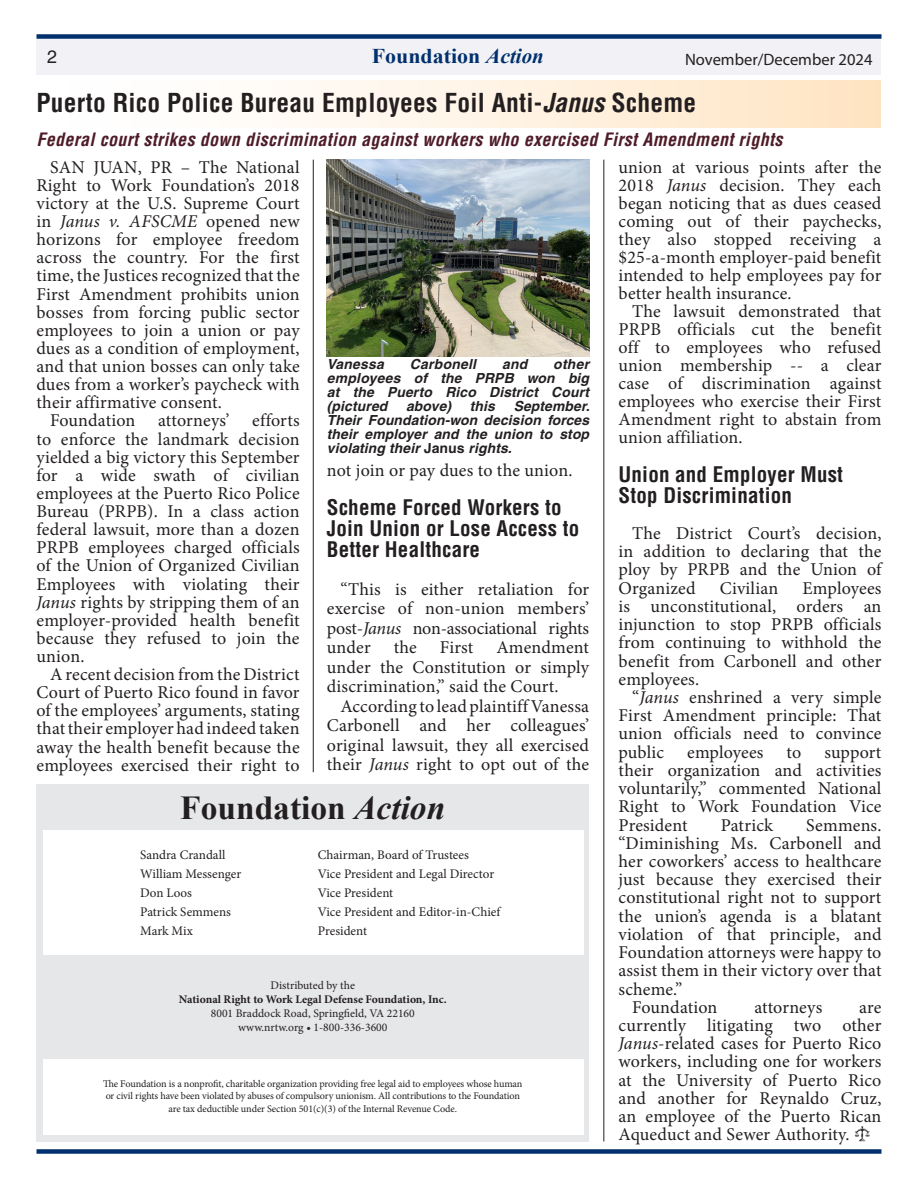
<style>
.page{position:relative;width:918px;height:1188px;background:#fff}
.page>*{position:absolute;margin:0;border:0;box-sizing:border-box;transform-origin:0 0}
.Internal_FA_Title{font:700 33.45px "Times New Roman";color:#231f20}
.Headlines{font:700 condensed 25.5px "Helvetica CE";letter-spacing:.01em;color:#231f20}
.Pull_Quotes{font:700 condensed 21px/21px "Helvetica CE";letter-spacing:.01em;color:#231f20}
.t1{font:700 21px "Times New Roman";color:#00306d;scale:1.04 1}
.Pull_Quotes-2{font:18px/18.1px "Minion Pro";letter-spacing:.01em;color:#231f20;text-align:justify}
.List_Paragraph{font:italic 700 condensed 18px "Helvetica CE";letter-spacing:.02em;color:#4e1c28}
.t2{font:18px "Helvetica CE";color:#231f20}
.t3{font:16.5px "Myriad Pro";color:#231f20}
.Pull_Quotes-3{font:italic 700 13.8px/13.8px "Helvetica CE";letter-spacing:.01em;color:#231f20;text-align:justify}
.t4{font:13.05px "Minion Pro";color:#231f20}
.t5{font:11.7px "Minion Pro";color:#231f20}
.t6{font:700 11.7px "Minion Pro";color:#231f20}
.t7{font:10.2px/12.1px "Minion Pro";letter-spacing:-.01em;color:#231f20;text-align:center}
.s1{font-style:italic}
</style>
<div class="page">
<div style="left:37px;top:34px;width:844px;height:5px;background:#00306d"></div>
<div style="left:37px;top:1149px;width:844px;height:5px;background:#00306d"></div>
<div style="left:37px;top:39px;width:844px;height:36px;background:#f2f1f5"></div>
<div style="left:37px;top:784px;width:552px;height:358px;background:#e6e7e9"></div>
<div style="left:43px;top:830px;width:541px;height:124px;background:#fff"></div>
<div style="left:43px;top:1059px;width:541px;height:76px;background:#fff"></div>
<hr style="left:603px;top:160px;width:1px;height:981px;background:#231f20">
<div style="left:37px;top:80px;width:844px;height:48px;background:linear-gradient(to right,#fff,#ffe6c5)"></div>
<hr style="left:313px;top:160px;width:1px;height:612px;background:#231f20">
<img style="left:327px;top:160px;width:262px;height:196px">
<img style="left:854px;top:1126px;width:16px;height:16px">
<p class="t2" style="left:47px;top:46px;width:12px">2</p>
<p class="t1" style="left:372px;top:41px;width:167px">Foundation <span class="s1">Action</span></p>
<p class="t3" style="left:685px;top:49px;width:189px">November/December 2024</p>
<p class="Headlines" style="left:37px;top:86px;width:661px">Puerto Rico Police Bureau Employees Foil Anti-<span class="s1">Janus</span> Scheme</p>
<p class="List_Paragraph" style="left:37px;top:128px;width:747px">Federal court strikes down discrimination against workers who exercised First Amendment rights</p>
<p class="Pull_Quotes-2" style="left:37px;top:158px;width:265px;text-indent:13px">SAN JUAN, PR – The National Right to Work Foundation’s 2018 victory at the U.S. Supreme Court in <span class="s1">Janus v. AFSCME</span> opened new horizons for employee freedom across the country. For the first time, the Justices recognized that the First Amendment prohibits union bosses from forcing public sector employees to join a union or pay dues as a condition of employment, and that union bosses can only take dues from a worker’s paycheck with their affirmative consent.</p>
<p class="Pull_Quotes-2" style="left:50px;top:412px;width:87px">Foundation</p>
<p class="Pull_Quotes-2" style="left:158px;top:412px;width:73px">attorneys’</p>
<p class="Pull_Quotes-2" style="left:619px;top:158px;width:264px">union at various points after the 2018 <span class="s1">Janus</span> decision. They each began noticing that as dues ceased coming out of their paychecks, they also stopped receiving a $25-a-month employer-paid benefit intended to help employees pay for better health insurance.</p>
<p class="Pull_Quotes-2" style="left:619px;top:302px;width:264px;text-indent:14px">The lawsuit demonstrated that PRPB officials cut the benefit off to employees who refused union membership -- a clear case of discrimination against employees who exercise their First Amendment right to abstain from union affiliation.</p>
<p class="Pull_Quotes" style="left:619px;top:463px;width:226px">Union and Employer Must<br>Stop Discrimination</p>
<p class="Pull_Quotes-2" style="left:619px;top:524px;width:264px;text-indent:14px">The District Court’s decision, in addition to declaring that the ploy by PRPB and the Union of Organized</p>
<p class="Pull_Quotes-3" style="left:327px;top:358px;width:59px">Vanessa</p>
<p class="Pull_Quotes-3" style="left:410px;top:358px;width:68px">Carbonell</p>
<p class="Pull_Quotes-3" style="left:502px;top:358px;width:27px">and</p>
<p class="Pull_Quotes-3" style="left:327px;top:358px;width:264px;text-indent:226px">other employees of the PRPB won big at the Puerto Rico District Court (pictured</p>
<p class="Pull_Quotes-3" style="left:327px;top:399px;width:264px;text-indent:187px">September.<br>Their Foundation-won decision forces their employer and the union to stop violating their Janus rights.</p>
<p class="Pull_Quotes-3" style="left:406px;top:399px;width:47px">above)</p>
<p class="Pull_Quotes-3" style="left:470px;top:399px;width:27px">this</p>
<p class="Pull_Quotes-2" style="left:37px;top:412px;width:265px;text-indent:216px">efforts to enforce the landmark decision yielded a big victory this September for a wide swath of civilian employees at the Puerto Rico Police Bureau (PRPB). In a class action federal lawsuit, more than a dozen PRPB employees charged officials of the Union of Organized Civilian Employees with violating their <span class="s1">Janus</span> rights by stripping them of an employer-provided health benefit because they refused to join the union.</p>
<p class="Pull_Quotes-2" style="left:37px;top:665px;width:265px;text-indent:13px">A recent decision from the District Court of Puerto Rico found in favor of the employees’ arguments, stating that their employer had indeed taken away the health benefit because the employees exercised their right to</p>
<p class="Pull_Quotes-2" style="left:327px;top:462px;width:247px">not join or pay dues to the union.</p>
<p class="Pull_Quotes" style="left:327px;top:497px;width:254px">Scheme Forced Workers to<br>Join Union or Lose Access to<br>Better Healthcare</p>
<p class="Pull_Quotes-2" style="left:327px;top:579px;width:264px;line-height:19.5px;text-indent:14px">“This is either retaliation for exercise of non-union members’ post-<span class="s1">Janus</span> non-associational rights under</p>
<p class="Pull_Quotes-2" style="left:619px;top:579px;width:264px;text-indent:184px">Employees is unconstitutional, orders an injunction to stop PRPB officials from continuing to withhold the benefit from Carbonell and other employees.</p>
<p class="Pull_Quotes-2" style="left:619px;top:688px;width:264px;text-indent:14px">“<span class="s1">Janus</span> enshrined a very simple First Amendment principle: That union officials need to convince public</p>
<p class="Pull_Quotes-2" style="left:720px;top:579px;width:60px">Civilian</p>
<p class="Pull_Quotes-2" style="left:327px;top:638px;width:264px;line-height:19.5px;text-indent:170px">Amendment under the Constitution or simply discrimination,” said the Court.</p>
<p class="Pull_Quotes-2" style="left:327px;top:696px;width:264px;line-height:19.5px;text-indent:14px">According to lead plaintiff Vanessa Carbonell and her colleagues’ original lawsuit, they all exercised their <span class="s1">Janus</span> right to opt out of the</p>
<p class="Pull_Quotes-2" style="left:394px;top:639px;width:25px">the</p>
<p class="Pull_Quotes-2" style="left:440px;top:639px;width:35px">First</p>
<p class="Pull_Quotes-2" style="left:687px;top:743px;width:78px">employees</p>
<p class="Pull_Quotes-2" style="left:787px;top:743px;width:16px">to</p>
<p class="Pull_Quotes-2" style="left:619px;top:743px;width:264px;text-indent:206px">support their organization and activities voluntarily,” commented National Right to Work Foundation Vice President</p>
<p class="Internal_FA_Title" style="left:180px;top:783px;width:267px">Foundation <span class="s1">Action</span></p>
<p class="Pull_Quotes-2" style="left:721px;top:816px;width:54px">Patrick</p>
<p class="Pull_Quotes-2" style="left:619px;top:816px;width:264px;text-indent:188px">Semmens. “Diminishing Ms. Carbonell and her coworkers’ access to healthcare just because they exercised their constitutional right not to support the union’s agenda is a blatant violation of that principle, and Foundation attorneys were happy to assist them in their victory over that scheme.”</p>
<p class="Pull_Quotes-2" style="left:632px;top:998px;width:87px">Foundation</p>
<p class="Pull_Quotes-2" style="left:754px;top:998px;width:69px">attorneys</p>
<p class="t4" style="left:140px;top:846px;width:87px">Sandra Crandall</p>
<p class="t4" style="left:140px;top:865px;width:102px">William Messenger</p>
<p class="t4" style="left:140px;top:884px;width:53px">Don Loos</p>
<p class="t4" style="left:140px;top:903px;width:92px">Patrick Semmens</p>
<p class="t4" style="left:140px;top:922px;width:54px">Mark Mix</p>
<p class="t4" style="left:318px;top:846px;width:153px">Chairman, Board of Trustees</p>
<p class="t4" style="left:318px;top:865px;width:178px">Vice President and Legal Director</p>
<p class="t4" style="left:318px;top:884px;width:77px">Vice President</p>
<p class="t4" style="left:318px;top:903px;width:184px">Vice President and Editor-in-Chief</p>
<p class="t4" style="left:318px;top:922px;width:51px">President</p>
<p class="t5" style="left:271px;top:978px;width:86px">Distributed by the</p>
<p class="t6" style="left:179px;top:991px;width:270px">National Right to Work Legal Defense Foundation, Inc.</p>
<p class="t5" style="left:211px;top:1006px;width:205px">8001 Braddock Road, Springfield, VA 22160</p>
<p class="t5" style="left:238px;top:1020px;width:151px">www.nrtw.org • 1-800-336-3600</p>
<p class="Pull_Quotes-2" style="left:619px;top:998px;width:264px;text-indent:241px">are currently litigating two other <span class="s1">Janus</span>-related cases for Puerto Rico workers, including one for workers at the University of Puerto Rico and another for Reynaldo Cruz, an employee of the Puerto Rican Aqueduct and Sewer Authority.</p>
<p class="t7" style="left:103px;top:1078px;width:421px">The Foundation is a nonprofit, charitable organization providing free legal aid to employees whose human or civil rights have been violated by abuses of compulsory unionism. All contributions to the Foundation are tax deductible under Section 501(c)(3) of the Internal Revenue Code.</p>
</div>
